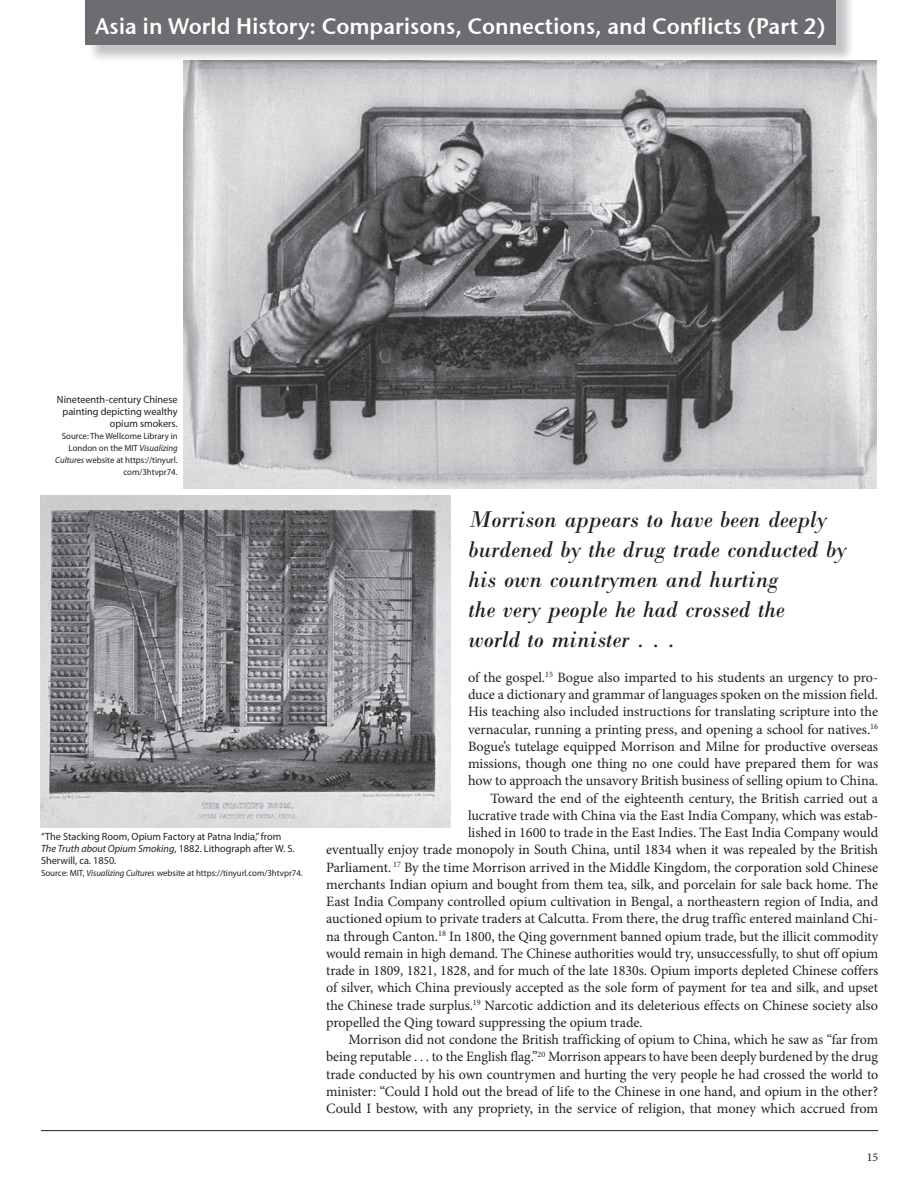
<style>
.page{position:relative;width:918px;height:1188px;background:#fff}
.page>*{position:absolute;margin:0;border:0;box-sizing:border-box;transform-origin:0 0}
.Body{font:italic 24px/30px "M Bodoni";color:#231f20}
.t1{font:22.5px "Stone Sans Sem ITCTT Semi";color:#fff;scale:.96 1}
.Body-2{font:14.25px/17.2px "Minion Pro";color:#231f20;text-align:justify}
.t2{font:12px "Minion Pro";color:#231f20}
.Captions{font:10.5px/12px "Myriad Pro";color:#231f20}
.Captions-2{font:9px/12px "Myriad Pro";color:#231f20;text-align:right}
.s1{font-style:italic}
</style>
<div class="page">
<div style="left:88px;top:0;width:767px;height:63px;background:#808285;opacity:.48"></div>
<div style="left:85px;top:0;width:751px;height:45px;background:#6c6d70"></div>
<hr style="left:41px;top:1130px;width:837px;height:1px;background:#231f20">
<img style="left:40px;top:495px;width:411px;height:332px">
<img style="left:183px;top:61px;width:694px;height:428px">
<h2 class="t1" style="left:95px;top:12px;width:762px">Asia in World History: Comparisons, Connections, and Conflicts (Part 2)</h2>
<p class="Captions" style="left:57px;top:393px;width:122px;text-align:right">Nineteenth-century Chinese painting depicting wealthy opium smokers.</p>
<p class="Captions-2" style="left:55px;top:430px;width:124px">Source: The Wellcome Library in<br>London on the MIT <span class="s1">Visualizing<br>Cultures</span> website at https://tinyurl. com/3htvpr74.</p>
<p class="Captions" style="left:41px;top:831px;width:255px">“The Stacking Room, Opium Factory at Patna India,” from<br><span class="s1">The Truth about Opium Smoking</span>, 1882. Lithograph after W. S.<br>Sherwill, ca. 1850.</p>
<p class="Captions-2" style="left:41px;top:867px;width:263px">Source: MIT, <span class="s1">Visualizing Cultures</span> website at https://tinyurl.com/3htvpr74.</p>
<p class="Body" style="left:469px;top:505px;width:379px">Morrison appears to have been deeply burdened by the drug trade conducted by his own countrymen and hurting<br>the very people he had crossed the<br>world to minister . . .</p>
<p class="Body-2" style="left:468px;top:669px;width:412px">of the gospel.<sup>15</sup> Bogue also imparted to his students an urgency to pro&shy;duce a dictionary and grammar of languages spoken on the mission field.<br>His teaching also included instructions for translating scripture into the vernacular, running a printing press, and opening a school for natives.<sup>16<br></sup>Bogue’s tutelage equipped Morrison and Milne for productive overseas missions, though one thing no one could have prepared them for was how to approach the unsavory British business of selling opium to China.</p>
<p class="Body-2" style="left:491px;top:789px;width:389px">Toward the end of the eighteenth century, the British carried out a</p>
<p class="Body-2" style="left:468px;top:807px;width:412px">lucrative trade with China via the East India Company, which was estab-</p>
<p class="Body-2" style="left:468px;top:824px;width:412px">lished in 1600 to trade in the East Indies. The East India Company would</p>
<p class="Body-2" style="left:326px;top:841px;width:554px">eventually enjoy trade monopoly in South China, until 1834 when it was repealed by the British</p>
<p class="Body-2" style="left:326px;top:858px;width:554px">Parliament. <sup>17</sup> By the time Morrison arrived in the Middle Kingdom, the corporation sold Chinese</p>
<p class="Body-2" style="left:326px;top:876px;width:554px">merchants Indian opium and bought from them tea, silk, and porcelain for sale back home. The</p>
<p class="Body-2" style="left:326px;top:893px;width:554px">East India Company controlled opium cultivation in Bengal, a northeastern region of India, and</p>
<p class="Body-2" style="left:326px;top:910px;width:554px">auctioned opium to private traders at Calcutta. From there, the drug traffic entered mainland Chi-</p>
<p class="Body-2" style="left:326px;top:927px;width:554px">na through Canton.<sup>18</sup> In 1800, the Qing government banned opium trade, but the illicit commodity</p>
<p class="Body-2" style="left:326px;top:945px;width:554px">would remain in high demand. The Chinese authorities would try, unsuccessfully, to shut off opium</p>
<p class="Body-2" style="left:326px;top:962px;width:554px">trade in 1809, 1821, 1828, and for much of the late 1830s. Opium imports depleted Chinese coffers</p>
<p class="Body-2" style="left:326px;top:979px;width:554px">of silver, which China previously accepted as the sole form of payment for tea and silk, and upset</p>
<p class="Body-2" style="left:326px;top:996px;width:554px">the Chinese trade surplus.<sup>19</sup> Narcotic addiction and its deleterious effects on Chinese society also</p>
<p class="Body-2" style="left:326px;top:1014px;width:318px">propelled the Qing toward suppressing the opium trade.</p>
<p class="Body-2" style="left:326px;top:1031px;width:554px;text-indent:22px">Morrison did not condone the British trafficking of opium to China, which he saw as “far from being reputable . . . to the English flag.”<sup>20</sup> Morrison appears to have been deeply burdened by the drug trade conducted by his own countrymen and hurting the very people he had crossed the world to minister: “Could I hold out the bread of life to the Chinese in one hand, and opium in the other?<br>Could I bestow, with any propriety, in the service of religion, that money which accrued from</p>
<p class="t2" style="left:867px;top:1149px;width:13px">15</p>
</div>
